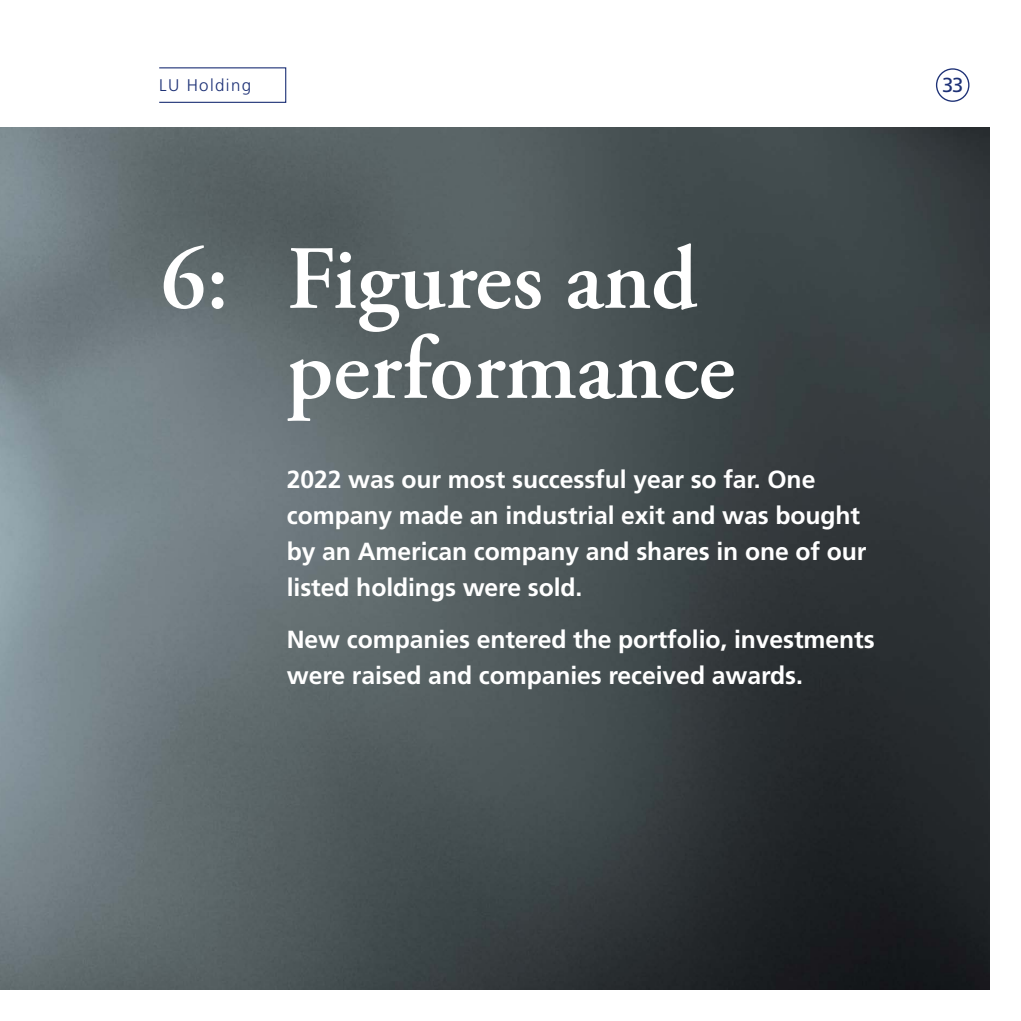
<style>
.page{position:relative;width:1021px;height:1021px;background:#fff}
.page>*{position:absolute;margin:0;border:0;box-sizing:border-box;transform-origin:0 0}
.Headline_level_2{font:600 90px/90px "Adobe Garamond Pro";color:#fff}
.t1{font:700 24.75px/36px "Frutiger LT Std";letter-spacing:-.005em;color:#fff}
.t2{font:20.25px "Frutiger LT Std";color:#1d3176}
.t3{font:300 16.88px "Frutiger LT Std";letter-spacing:.08em;color:#1d3176}
</style>
<div class="page">
<img style="left:0;top:127px;width:989px;height:862px">
<div style="left:935px;top:68px;width:34px;height:34px;border:1px solid #1d3176;border-radius:50%"></div>
<div style="left:159px;top:67px;width:127px;height:36px;border:1px solid #1d3176"></div>
<p class="t3" style="left:159px;top:76px;width:93px">LU Holding</p>
<p class="t2" style="left:942px;top:73px;width:23px">33</p>
<h2 class="Headline_level_2" style="left:287px;top:235px;width:450px;text-indent:-127px">6: Figures and performance</h2>
<p class="t1" style="left:287px;top:461px;width:581px">2022 was our most successful year so far. One company made an industrial exit and was bought by an American company and shares in one of our listed holdings were sold.</p>
<p class="t1" style="left:287px;top:621px;width:589px">New companies entered the portfolio, investments were raised and companies received awards.</p>
</div>
